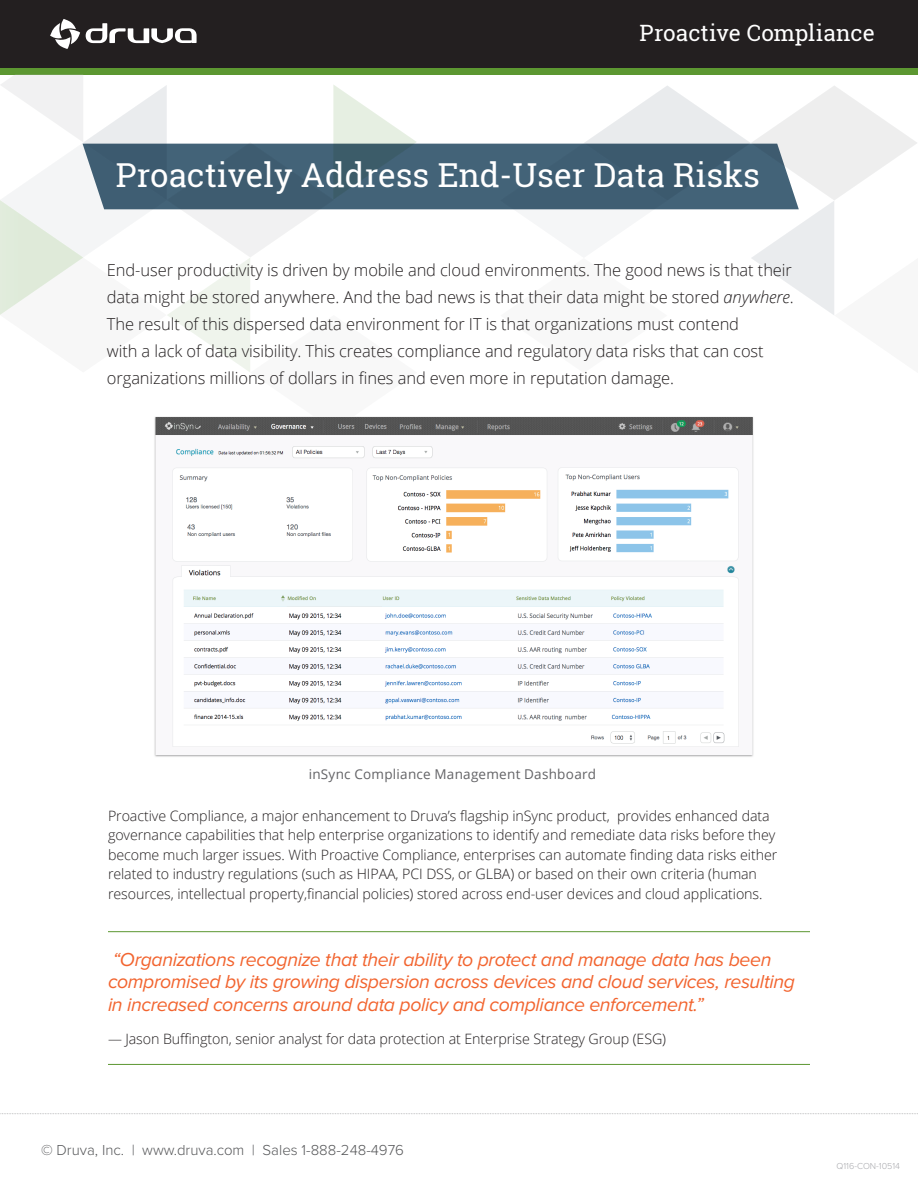
<style>
.page{position:relative;width:918px;height:1188px;background:#fff}
.page>*{position:absolute;margin:0;border:0;box-sizing:border-box;transform-origin:0 0}
.t1{font:33px "Roboto Slab";color:#fff}
.t2{font:22.5px "Roboto Slab";color:#fff}
.t3{font:italic 19.5px/22.5px "Proxima Nova";letter-spacing:-.02em;color:#f2642f}
.Body_Text_2{font:300 16.5px/27px "Open Sans";letter-spacing:-.005em;color:#231f20}
.Header_Title{font:300 15px "Proxima Nova";color:#57585a}
.Body_Text_2-2{font:300 14.25px/19.5px "Open Sans";letter-spacing:-.005em;color:#231f20}
.Footer_Text{font:13.5px "Open Sans";letter-spacing:.02em;color:#636366}
.t4{font:300 9px "Proxima Nova";color:#a8a9ad}
.s1{font-style:italic}
.s2{font-size:13.95px}
</style>
<div class="page">
<div style="left:0;top:0;width:918px;height:67px;background:#231f20"></div>
<div style="left:0;top:68px;width:918px;height:6px;background:#5c9731"></div>
<svg style="left:86px;top:23px;width:111px;height:20px"></svg>
<svg style="left:50px;top:19px;width:30px;height:30px"></svg>
<svg style="left:500px;top:86px;width:417px;height:229px"></svg>
<svg style="left:0;top:74px;width:417px;height:298px"></svg>
<svg style="left:83px;top:144px;width:716px;height:65px;background:#456377"></svg>
<svg style="left:0;top:1113px;width:918px;height:1px"></svg>
<img style="left:154px;top:416px;width:600px;height:341px">
<hr style="left:108px;top:931px;width:702px;height:1px;background:#5c9731">
<hr style="left:108px;top:1064px;width:702px;height:1px;background:#5c9731">
<p class="t2" style="left:640px;top:17px;width:237px">Proactive Compliance</p>
<p class="t1" style="left:116px;top:152px;width:646px">Proactively Address End-User Data Risks</p>
<p class="Body_Text_2" style="left:107px;top:256px;width:688px">End-user productivity is driven by mobile and cloud environments. The good news is that their data might be stored anywhere. And the bad news is that their data might be stored <span class="s1">anywhere</span>.<br>The result of this dispersed data environment for IT is that organizations must contend<br>with a lack of data visibility. This creates compliance and regulatory data risks that can cost organizations millions of dollars in fines and even more in reputation damage.</p>
<p class="Footer_Text" style="left:309px;top:765px;width:289px">inSync Compliance Management Dashboard</p>
<p class="Body_Text_2-2" style="left:108px;top:806px;width:671px">Proactive Compliance, a major enhancement to Druva’s flagship inSync product, provides enhanced data governance capabilities that help enterprise organizations to identify and remediate data risks before they become much larger issues. With Proactive Compliance, enterprises can automate finding data risks either related to industry regulations (such as HIPAA, PCI DSS, or GLBA) or based on their own criteria (human resources, intellectual property,financial policies) stored across end-user devices and cloud applications.</p>
<p class="t3" style="left:108px;top:949px;width:689px">“Organizations recognize that their ability to protect and manage data has been compromised by its growing dispersion across devices and cloud services, resulting in increased concerns around data policy and compliance enforcement.”</p>
<p class="Body_Text_2-2" style="left:108px;top:1029px;width:560px"><span class="s2">—</span> Jason Buffington, senior analyst for data protection at Enterprise Strategy Group (ESG)</p>
<p class="Header_Title" style="left:41px;top:1142px;width:364px">© Druva, Inc. | www.druva.com | Sales 1-888-248-4976</p>
<p class="t4" style="left:837px;top:1161px;width:65px">Q116-CON-10514</p>
</div>
